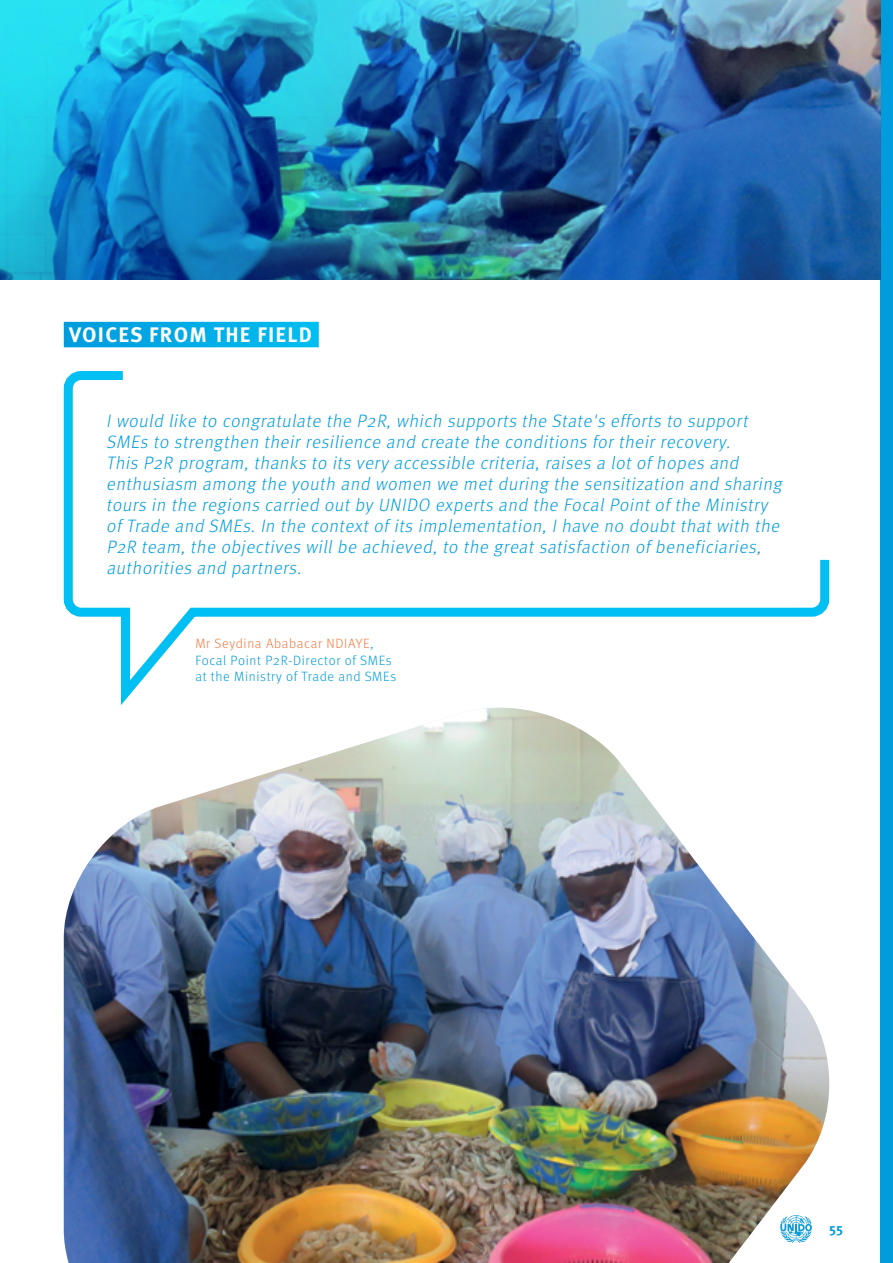
<style>
.page{position:relative;width:893px;height:1263px;background:#fff}
.page>*{position:absolute;margin:0;border:0;box-sizing:border-box;transform-origin:0 0}
.t1{font:700 21px "Meta Pro";letter-spacing:.06em;color:#fff}
.t2{font:italic 300 18px/21px "Meta Pro";color:#009cdc}
.t3{font:300 13.5px/16.2px "Meta Pro";letter-spacing:.05em;color:#009cdc}
.t4{font:700 13.5px "Meta Pro";color:#009cdc}
.s1{color:#f47a42}
</style>
<div class="page">
<img style="left:64px;top:717px;width:766px;height:546px">
<div style="left:880px;top:0;width:13px;height:1263px;background:#009cdc"></div>
<svg style="left:63px;top:371px;width:767px;height:346px"></svg>
<img style="left:0;top:0;width:880px;height:279px">
<div style="left:64px;top:322px;width:255px;height:25px;background:linear-gradient(to right,#009bdc,#00bdf1)"></div>
<p class="t1" style="left:69px;top:318px;width:244px">VOICES FROM THE FIELD</p>
<p class="t2" style="left:106px;top:409px;width:681px">I would like to congratulate the P2R, which supports the State's efforts to support SMEs to strengthen their resilience and create the conditions for their recovery.<br>This P2R program, thanks to its very accessible criteria, raises a lot of hopes and enthusiasm among the youth and women we met during the sensitization and sharing tours in the regions carried out by UNIDO experts and the Focal Point of the Ministry ofTrade and SMEs. In the context of its implementation, I have no doubt that with the P2R team, the objectives will be achieved, to the great satisfaction of beneficiaries, authorities and partners.</p>
<p class="t3" style="left:195px;top:635px;width:202px"><span class="s1">Mr Seydina Ababacar NDIAYE</span>,<br>Focal Point P2R-Director of SMEs at the Ministry of Trade and SMEs</p>
<p class="t4" style="left:829px;top:1217px;width:15px">55</p>
</div>
